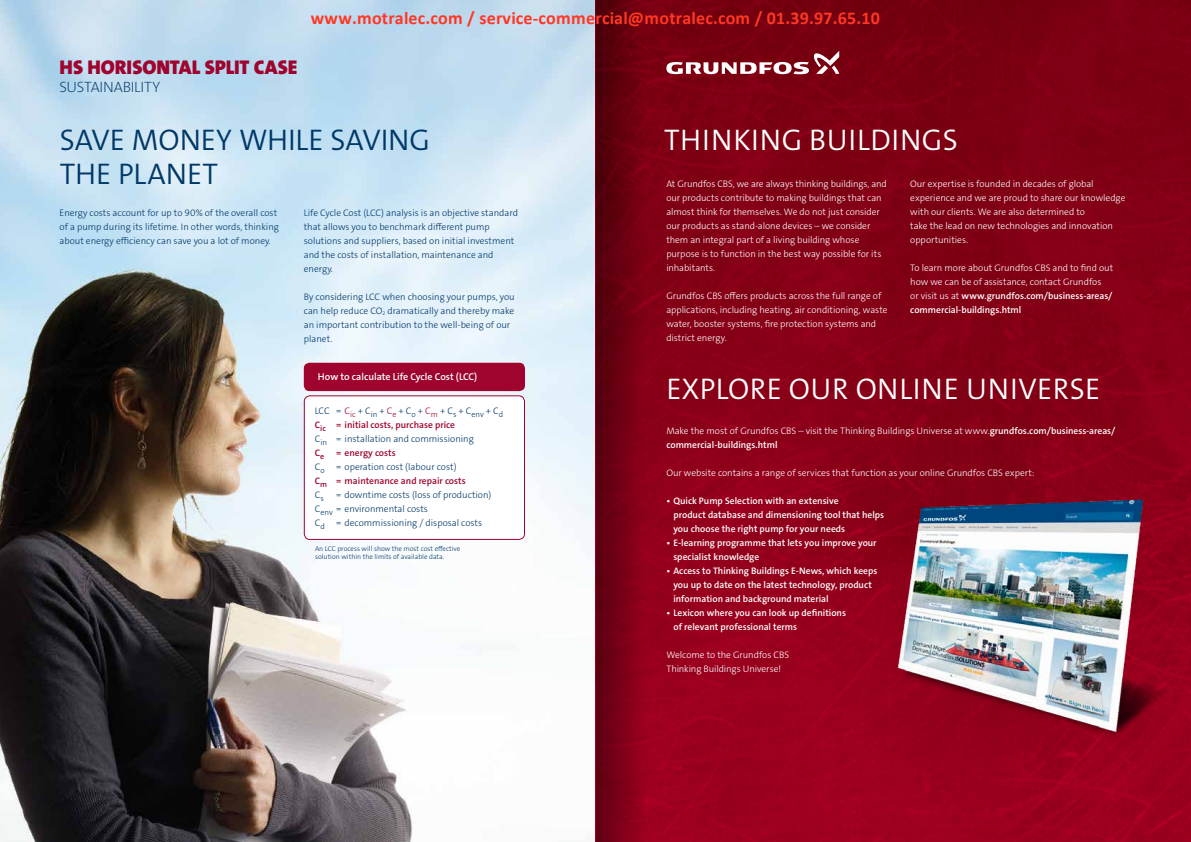
<style>
.page{position:relative;width:1191px;height:842px;background:#fff}
.page>*{position:absolute;margin:0;border:0;box-sizing:border-box;transform-origin:0 0}
.t1{font:30px "Grundfos The Sans V2 OT 4 SL";letter-spacing:.025em;color:#fff}
.t2{font:30px/34px "Grundfos The Sans V2 OT 4 SL";letter-spacing:-.005em;color:#003867}
.t3{font:20px "Grundfos The Sans V2 OT 9 BL";color:#9e042d}
.t4{font:700 18px "Calibri";color:#ff3724}
.t5{font:15px "Grundfos The Sans V2 OT 2 XL";letter-spacing:-.015em;color:#003867}
.t6{font:10px "Grundfos The Sans V2 OT 6 SB";color:#fff}
.t7{font:9.5px/14px "Grundfos The Sans V2 OT 3 L";letter-spacing:-.005em;color:#fff}
.t8{font:9.5px/14px "Grundfos The Sans V2 OT 3 L";color:#003867}
.t9{font:9.5px/14px "Grundfos The Sans V2 OT 6 SB";color:#fff}
.t10{font:9.5px "Grundfos The Sans V2 OT 6 SB";color:#9e042d}
.t11{font:7px/8.4px "Grundfos The Sans V2 OT 3 L";color:#003867}
.s1{color:#9e042d}
.s2{font-family:"Grundfos The Sans V2 OT 3 L"}
.s3{font-family:"Grundfos The Sans V2 OT 6 SB"}
</style>
<div class="page">
<img style="left:0;top:0;width:595px;height:842px">
<div style="left:304px;top:363px;width:221px;height:28px;background:#9e042d;border-radius:6px"></div>
<div style="left:304px;top:396px;width:220px;height:143px;background:#fff;border-radius:6px"></div>
<div style="left:304px;top:395px;width:221px;height:145px;border:1px solid #9e042d;border-radius:6px"></div>
<div style="left:595px;top:0;width:596px;height:842px;background:linear-gradient(to bottom,#760010,#a00021)"></div>
<img style="left:876px;top:488px;width:315px;height:267px">
<svg style="left:666px;top:51px;width:173px;height:23px"></svg>
<svg style="left:596px;top:0;width:58px;height:842px;background:#720013"></svg>
<h2 class="t3" style="left:60px;top:55px;width:239px">HS HORISONTAL SPLIT CASE</h2>
<h3 class="t5" style="left:60px;top:78px;width:102px">SUSTAINABILITY</h3>
<h3 class="t4" style="left:311px;top:10px;width:571px">www.motralec.com / service-commercial@motralec.com / 01.39.97.65.10</h3>
<h1 class="t2" style="left:60px;top:123px;width:338px">SAVE MON EY WHILE SAVING<br>THE PLANET</h1>
<p class="t8" style="left:60px;top:206px;width:221px">Energy costs account for up to 90% of the overall cost of a pump during its lifetime. In other words, thinking about energy efficiency can save you a lot of money.</p>
<p class="t8" style="left:304px;top:206px;width:216px">Life Cycle Cost (LCC) analysis is an objective standard that allows you to benchmark different pump solutions and suppliers, based on initial investment and the costs of installation, maintenance and energy.</p>
<p class="t8" style="left:304px;top:290px;width:212px">By considering LCC when choosing your pumps, you can help reduce CO<sub>2</sub> dramatically and thereby make an important contribution to the well-being of our planet.</p>
<p class="t6" style="left:318px;top:370px;width:161px">How to calculate Life Cycle Cost (LCC)</p>
<p class="t8" style="left:315px;top:404px;width:190px">LCC = <span class="s1">C</span><sub>ic</sub>+C<sub>in</sub>+<span class="s1">C</span><sub>e</sub>+C<sub>o</sub>+<span class="s1">C</span><sub>m</sub>+C<sub>s</sub>+C<sub>env</sub>+C<sub>d</sub></p>
<p class="t10" style="left:315px;top:418px;width:142px">C<sub>ic</sub> = initial costs, purchase price</p>
<p class="t8" style="left:315px;top:432px;width:161px">C<sub>in</sub> = installation and commissioning</p>
<p class="t10" style="left:315px;top:446px;width:82px">C<sub>e</sub> = energy costs</p>
<p class="t8" style="left:315px;top:460px;width:143px">C<sub>o</sub> = operation cost (labour cost)</p>
<p class="t10" style="left:315px;top:474px;width:152px">C<sub>m</sub> = maintenance and repair costs</p>
<p class="t8" style="left:315px;top:488px;width:11px">C<sub>s</sub></p>
<p class="t8" style="left:315px;top:488px;width:178px;text-indent:21px">= downtime costs (loss of production)<br>C<sub>env</sub> = environmental costs<br>C<sub>d</sub> = decommissioning / disposal costs</p>
<p class="t11" style="left:315px;top:544px;width:147px">An LCC process will show the most cost effective solution within the limits of available data.</p>
<h1 class="t1" style="left:664px;top:120px;width:255px">THINK ING BUILDINGS</h1>
<p class="t7" style="left:666px;top:177px;width:222px">At G rundfos CBS, we are always thinking buildings, and our products contribute to making buildings that can almost think for themselves. We do not just consider our products as stand-alone devices – we consider them an integral part of a living building whose purpose is to function in the best way possible for its inhabitants.</p>
<p class="t7" style="left:666px;top:289px;width:223px">Grundfos CBS offers products across the full range of applications, including heating, air conditioning, waste water, booster systems, fire protection systems and district energy.</p>
<p class="t7" style="left:910px;top:177px;width:217px">Our expertise is founded in decades of global experience and we are proud to share our knowledge with our clients. We are also determined to<br>take the lead on new technologies and innovation opportunities.</p>
<p class="t7" style="left:910px;top:261px;width:204px">To learn more about Grundfos CBS and to find out how we can be of assistance, contact Grundfos</p>
<p class="t9" style="left:910px;top:289px;width:204px"><span class="s2">or visit us at</span> www.grundfos.com/business-areas/ commercial-buildings.html</p>
<h1 class="t1" style="left:666px;top:370px;width:136px">EXPLOREOUR</h1>
<h1 class="t1" style="left:855px;top:370px;width:246px">ONLINEUN IVERSE</h1>
<p class="t7" style="left:666px;top:423px;width:450px">Make the most of Grundfos CBS – visit the Thinking Buildings Universe at www.<span class="s3">grundfos.com/business-areas/</span></p>
<p class="t9" style="left:666px;top:438px;width:113px">commercial-buildings.html</p>
<p class="t7" style="left:666px;top:466px;width:370px">Our website contains a range of services that function as your online G rundfos CBS expert:</p>
<p class="t9" style="left:673px;top:494px;width:212px;text-indent:-7px">• Quick Pump Selection with an extensive<br>product database and dimensioning tool that helps you choose the right pump for your needs</p>
<p class="t9" style="left:673px;top:536px;width:205px;text-indent:-7px">• E-learning programme that lets you improve your specialist knowledge</p>
<p class="t9" style="left:673px;top:564px;width:206px;text-indent:-7px">• Access to Thinking Buildings E-News, which keeps you up to date on the latest technology, product information and background material</p>
<p class="t9" style="left:673px;top:606px;width:174px;text-indent:-7px">• Lexicon where you can look up definitions of relevant professional terms</p>
<p class="t7" style="left:666px;top:648px;width:124px">Welcome to the Grundfos CBS<br>Thinking Buildings Universe!</p>
</div>
